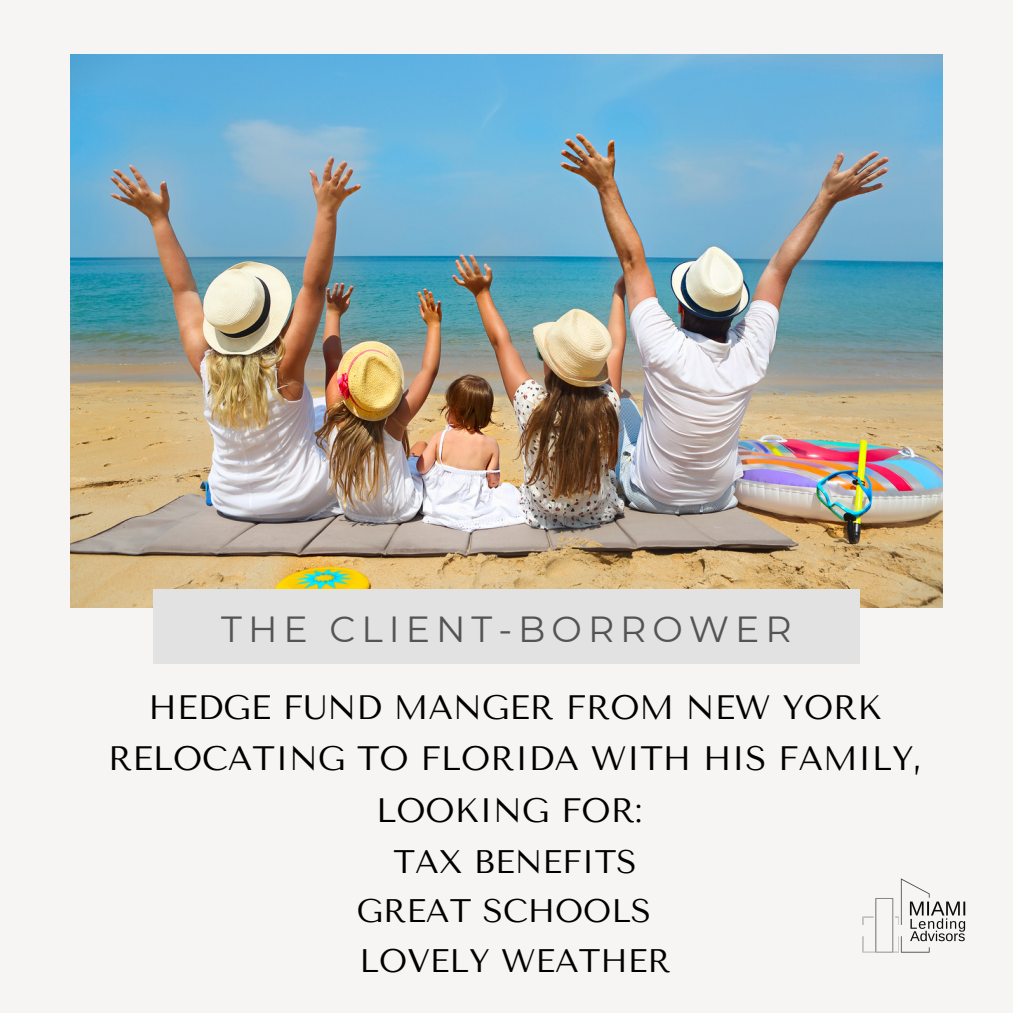
<style>
.page{position:relative;width:1013px;height:1013px;background:#fff}
.page>*{position:absolute;margin:0;border:0;box-sizing:border-box;transform-origin:0 0}
.t1{font:36.25px "Montserrat";letter-spacing:.165em;color:#545454}
.t2{font:33.75px/51.5px "Tenor Sans";color:#000;text-align:center}
.t3{font:32.5px "Tenor Sans";color:#000}
</style>
<div class="page">
<div style="left:0;top:0;width:1012px;height:1012px;background:#f6f5f3"></div>
<img style="left:71px;top:55px;width:871px;height:552px">
<div style="left:153px;top:589px;width:707px;height:74px;background:#e2e2e2"></div>
<img style="left:862px;top:878px;width:103px;height:75px">
<p class="t1" style="left:221px;top:606px;width:572px">THE CLIENT-BORROWER</p>
<p class="t2" style="left:149px;top:681px;width:734px">HEDGE FUND MANGER FROM NEW YORK</p>
<p class="t2" style="left:108px;top:733px;width:815px">RELOCATING TO FLORIDA WITH HIS FAMILY,<br>LOOKING FOR:</p>
<p class="t3" style="left:393px;top:842px;width:245px">TAX BENEFITS</p>
<p class="t3" style="left:356px;top:892px;width:296px">GREAT SCHOOLS</p>
<p class="t3" style="left:359px;top:942px;width:313px">LOVELY WEATHER</p>
</div>
